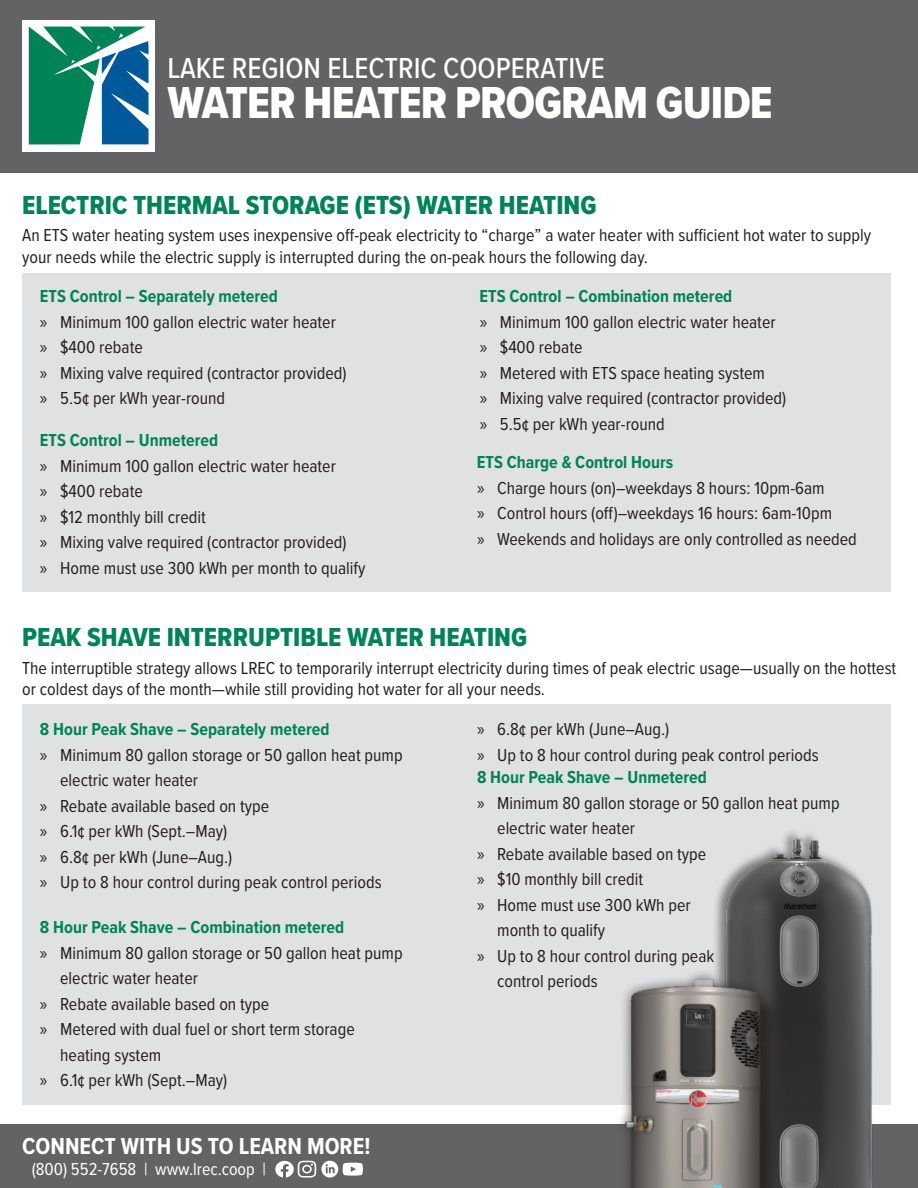
<style>
.page{position:relative;width:918px;height:1188px;background:#fff}
.page>*{position:absolute;margin:0;border:0;box-sizing:border-box;transform-origin:0 0}
.t1{font:46.5px "Proxima Nova Cond Extrabld";letter-spacing:-.02em;color:#fff}
.t2{font:500 30px "Proxima Nova Cond";color:#fff}
.t3{font:27px "Proxima Nova Cond Extrabld";color:#008457}
.t4{font:700 24px "Proxima Nova Cond";color:#fff}
.t5{font:18px/25.5px "Proxima Nova Cond";color:#231f20}
.t6{font:700 18px "Proxima Nova Cond";color:#008457}
.t7{font:18px "Proxima Nova Cond";color:#fff}
.s1{font-family:"Myriad Pro"}
</style>
<div class="page">
<div style="left:423px;top:705px;width:468px;height:400px;background:#e0e1e3"></div>
<div style="left:22px;top:705px;width:401px;height:400px;background:#e0e1e3"></div>
<div style="left:22px;top:273px;width:869px;height:318px;background:#e0e1e3"></div>
<div style="left:0;top:0;width:918px;height:173px;background:#636366"></div>
<div style="left:22px;top:21px;width:133px;height:131px;background:#fff"></div>
<svg style="left:28px;top:26px;width:121px;height:119px"></svg>
<svg style="left:29px;top:27px;width:120px;height:117px"></svg>
<div style="left:0;top:1125px;width:918px;height:63px;background:#636366"></div>
<img style="left:716px;top:831px;width:179px;height:357px">
<svg style="left:275px;top:1161px;width:88px;height:17px"></svg>
<div style="left:629px;top:983px;width:154px;height:205px;background:#231f20;opacity:.75"></div>
<div style="left:614px;top:968px;width:157px;height:220px;background:#231f20;opacity:.75"></div>
<img style="left:618px;top:967px;width:150px;height:221px">
<p class="t2" style="left:167px;top:46px;width:439px">LAKE REGION ELECTRIC COOPERATIVE</p>
<p class="t1" style="left:167px;top:68px;width:607px">WATER HEATER PROGRAM GUIDE</p>
<p class="t3" style="left:22px;top:185px;width:576px">ELECTRIC THERMAL STORAGE (ETS) WATER HEATING</p>
<p class="t5" style="left:22px;top:224px;width:851px;line-height:21.6px">An ETS water heating system uses inexpensive off-peak electricity to “charge” a water heater with sufficient hot water to supply your needs while the electric supply is interrupted during the on-peak hours the following day.</p>
<p class="t6" style="left:40px;top:283px;width:239px">ETS Control – Separately metered</p>
<p class="t5" style="left:40px;top:308px;width:298px"><span class="s1">»</span> Minimum 100 gallon electric water heater</p>
<p class="t5" style="left:40px;top:334px;width:104px"><span class="s1">»</span> $400 rebate</p>
<p class="t5" style="left:40px;top:359px;width:308px"><span class="s1">»</span> Mixing valve required (contractor provided)</p>
<p class="t5" style="left:40px;top:385px;width:187px"><span class="s1">»</span> 5.5¢ per kWh year-round</p>
<p class="t6" style="left:40px;top:427px;width:180px">ETS Control – Unmetered</p>
<p class="t5" style="left:40px;top:452px;width:298px"><span class="s1">»</span> Minimum 100 gallon electric water heater</p>
<p class="t5" style="left:40px;top:478px;width:104px"><span class="s1">»</span> $400 rebate</p>
<p class="t5" style="left:40px;top:503px;width:167px"><span class="s1">»</span> $12 monthly bill credit</p>
<p class="t5" style="left:40px;top:529px;width:308px"><span class="s1">»</span> Mixing valve required (contractor provided)</p>
<p class="t5" style="left:40px;top:554px;width:327px"><span class="s1">»</span> Home must use 300 kWh per month to qualify</p>
<p class="t6" style="left:480px;top:283px;width:254px">ETS Control – Combination metered</p>
<p class="t5" style="left:480px;top:308px;width:298px"><span class="s1">»</span> Minimum 100 gallon electric water heater</p>
<p class="t5" style="left:480px;top:334px;width:104px"><span class="s1">»</span> $400 rebate</p>
<p class="t5" style="left:480px;top:359px;width:287px"><span class="s1">»</span> Metered with ETS space heating system</p>
<p class="t5" style="left:480px;top:385px;width:308px"><span class="s1">»</span> Mixing valve required (contractor provided)</p>
<p class="t5" style="left:480px;top:410px;width:187px"><span class="s1">»</span> 5.5¢ per kWh year-round</p>
<p class="t6" style="left:477px;top:449px;width:198px">ETS Charge &amp; Control Hours</p>
<p class="t5" style="left:477px;top:474px;width:349px"><span class="s1">»</span> Charge hours (on)–weekdays 8 hours: 10pm-6am</p>
<p class="t5" style="left:477px;top:500px;width:357px"><span class="s1">»</span> Control hours (off)–weekdays 16 hours: 6am-10pm</p>
<p class="t5" style="left:477px;top:525px;width:381px"><span class="s1">»</span> Weekends and holidays are only controlled as needed</p>
<p class="t3" style="left:22px;top:617px;width:507px">PEAK SHAVE INTERRUPTIBLE WATER HEATING</p>
<p class="t5" style="left:22px;top:656px;width:876px;line-height:21.6px">The interruptible strategy allows LREC to temporarily interrupt electricity during times of peak electric usage—usually on the hottest or coldest days of the month—while still providing hot water for all your needs.</p>
<p class="t5" style="left:477px;top:716px;width:194px"><span class="s1">»</span> 6.8¢ per kWh (June–Aug.)</p>
<p class="t5" style="left:477px;top:741px;width:343px"><span class="s1">»</span> Up to 8 hour control during peak control periods</p>
<p class="t6" style="left:477px;top:764px;width:231px">8 Hour Peak Shave – Unmetered</p>
<p class="t5" style="left:497px;top:789px;width:344px;text-indent:-20px"><span class="s1">»</span> Minimum 80 gallon storage or 50 gallon heat pump electric water heater</p>
<p class="t5" style="left:477px;top:840px;width:231px"><span class="s1">»</span> Rebate available based on type</p>
<p class="t5" style="left:477px;top:866px;width:168px"><span class="s1">»</span> $10 monthly bill credit</p>
<p class="t5" style="left:497px;top:891px;width:195px;text-indent:-20px"><span class="s1">»</span> Home must use 300 kWh per month to qualify</p>
<p class="t5" style="left:497px;top:942px;width:219px;text-indent:-20px"><span class="s1">»</span> Up to 8 hour control during peak control periods</p>
<p class="t6" style="left:40px;top:716px;width:291px">8 Hour Peak Shave – Separately metered</p>
<p class="t5" style="left:60px;top:741px;width:344px;text-indent:-20px"><span class="s1">»</span> Minimum 80 gallon storage or 50 gallon heat pump electric water heater</p>
<p class="t5" style="left:40px;top:792px;width:231px"><span class="s1">»</span> Rebate available based on type</p>
<p class="t5" style="left:40px;top:818px;width:189px"><span class="s1">»</span> 6.1¢ per kWh (Sept.–May)</p>
<p class="t5" style="left:40px;top:843px;width:194px"><span class="s1">»</span> 6.8¢ per kWh (June–Aug.)</p>
<p class="t5" style="left:40px;top:869px;width:343px"><span class="s1">»</span> Up to 8 hour control during peak control periods</p>
<p class="t6" style="left:40px;top:914px;width:306px">8 Hour Peak Shave – Combination metered</p>
<p class="t5" style="left:60px;top:939px;width:344px;text-indent:-20px"><span class="s1">»</span> Minimum 80 gallon storage or 50 gallon heat pump electric water heater</p>
<p class="t5" style="left:40px;top:990px;width:231px"><span class="s1">»</span> Rebate available based on type</p>
<p class="t5" style="left:60px;top:1016px;width:296px;text-indent:-20px"><span class="s1">»</span> Metered with dual fuel or short term storage heating system</p>
<p class="t5" style="left:40px;top:1067px;width:189px"><span class="s1">»</span> 6.1¢ per kWh (Sept.–May)</p>
<p class="t4" style="left:22px;top:1129px;width:350px">CONNECT WITH US TO LEARN MORE!</p>
<p class="t7" style="left:32px;top:1156px;width:236px">(800) 552-7658 | www.lrec.coop |</p>
</div>
